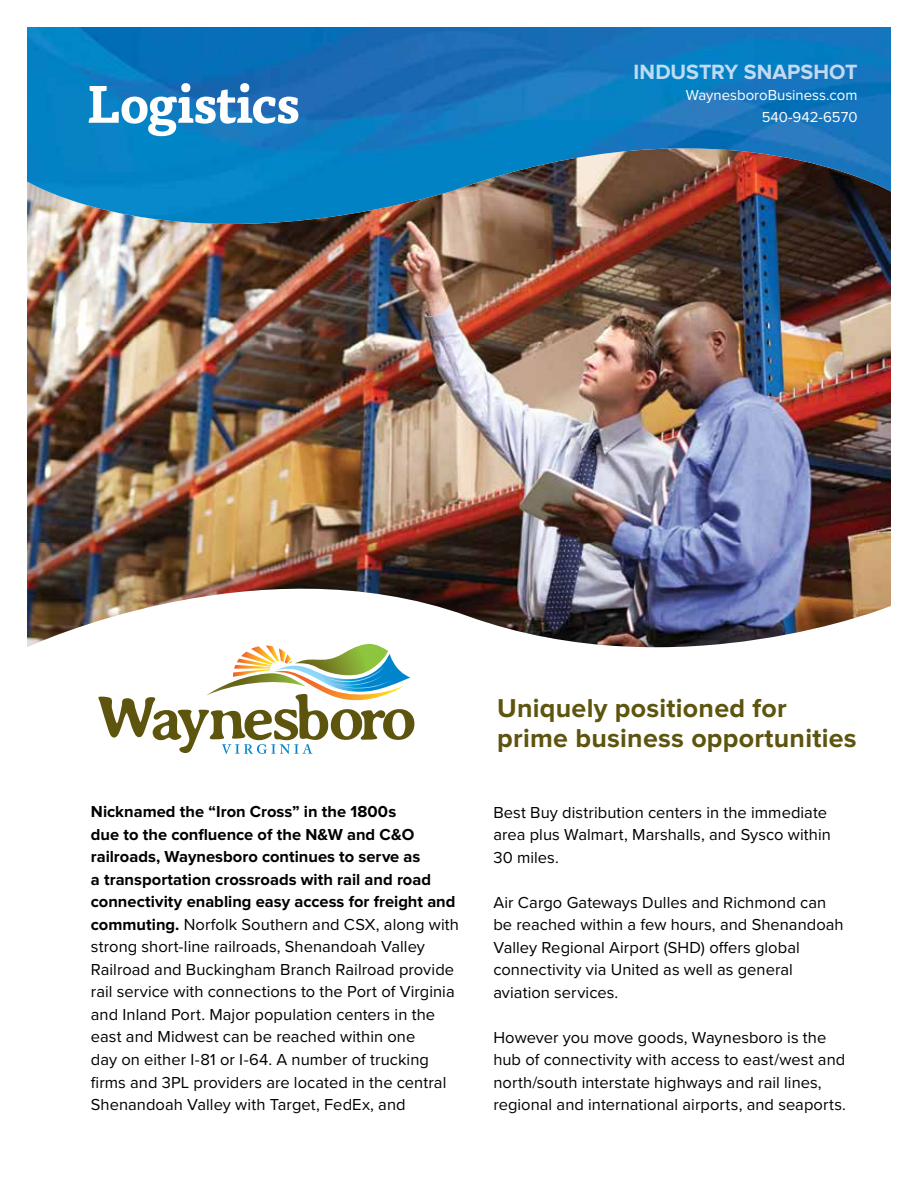
<style>
.page{position:relative;width:918px;height:1188px;background:#fff}
.page>*{position:absolute;margin:0;border:0;box-sizing:border-box;transform-origin:0 0}
.t1{font:700 51.9px "Tisa Pro";letter-spacing:-.025em;color:#fff}
.t2{font:700 26.85px/30px "Proxima Nova";letter-spacing:.01em;color:#5d540e}
.t3{font:700 21.45px "Proxima Nova";color:#bfdbf3}
.t4{font:16.5px/22.5px "Proxima Nova";letter-spacing:.005em;color:#000}
.t5{font:15px "Proxima Nova";color:#fff}
.s1{font-weight:700}
</style>
<div class="page">
<img style="left:27px;top:270px;width:864px;height:378px">
<svg style="left:98px;top:644px;width:316px;height:110px"></svg>
<img style="left:27px;top:225px;width:864px;height:45px">
<img style="left:27px;top:27px;width:864px;height:198px">
<h1 class="t1" style="left:86px;top:62px;width:215px">Logistics</h1>
<h3 class="t3" style="left:634px;top:59px;width:225px">INDUSTRY SNAPSHOT</h3>
<p class="t5" style="left:686px;top:84px;width:173px">WaynesboroBusiness.com</p>
<p class="t5" style="left:762px;top:106px;width:97px">540-942-6570</p>
<h2 class="t2" style="left:497px;top:695px;width:361px">Uniquely positioned for prime business opportunities</h2>
<p class="t4" style="left:91px;top:800px;width:370px"><span class="s1">Nicknamed the “Iron Cross” in the 1800s<br>due to the confluence of the N&amp;W and C&amp;O railroads, Waynesboro continues to serve as<br>a transportation crossroads with rail and road connectivity enabling easy access for freight and commuting.</span> Norfolk Southern and CSX, along with strong short-line railroads, Shenandoah Valley Railroad and Buckingham Branch Railroad provide rail service with connections to the Port of Virginia and Inland Port. Major population centers in the east and Midwest can be reached within one<br>day on either I-81 or I-64. A number of trucking firms and 3PL providers are located in the central Shenandoah Valley with Target, FedEx, and</p>
<p class="t4" style="left:493px;top:800px;width:339px">Best Buy distribution centers in the immediate area plus Walmart, Marshalls, and Sysco within<br>30 miles.</p>
<p class="t4" style="left:493px;top:890px;width:352px">Air Cargo Gateways Dulles and Richmond can be reached within a few hours, and Shenandoah Valley Regional Airport (SHD) offers global connectivity via United as well as general aviation services.</p>
<p class="t4" style="left:493px;top:1025px;width:354px">However you move goods, Waynesboro is the hub of connectivity with access to east/west and north/south interstate highways and rail lines, regional and international airports, and seaports.</p>
</div>
